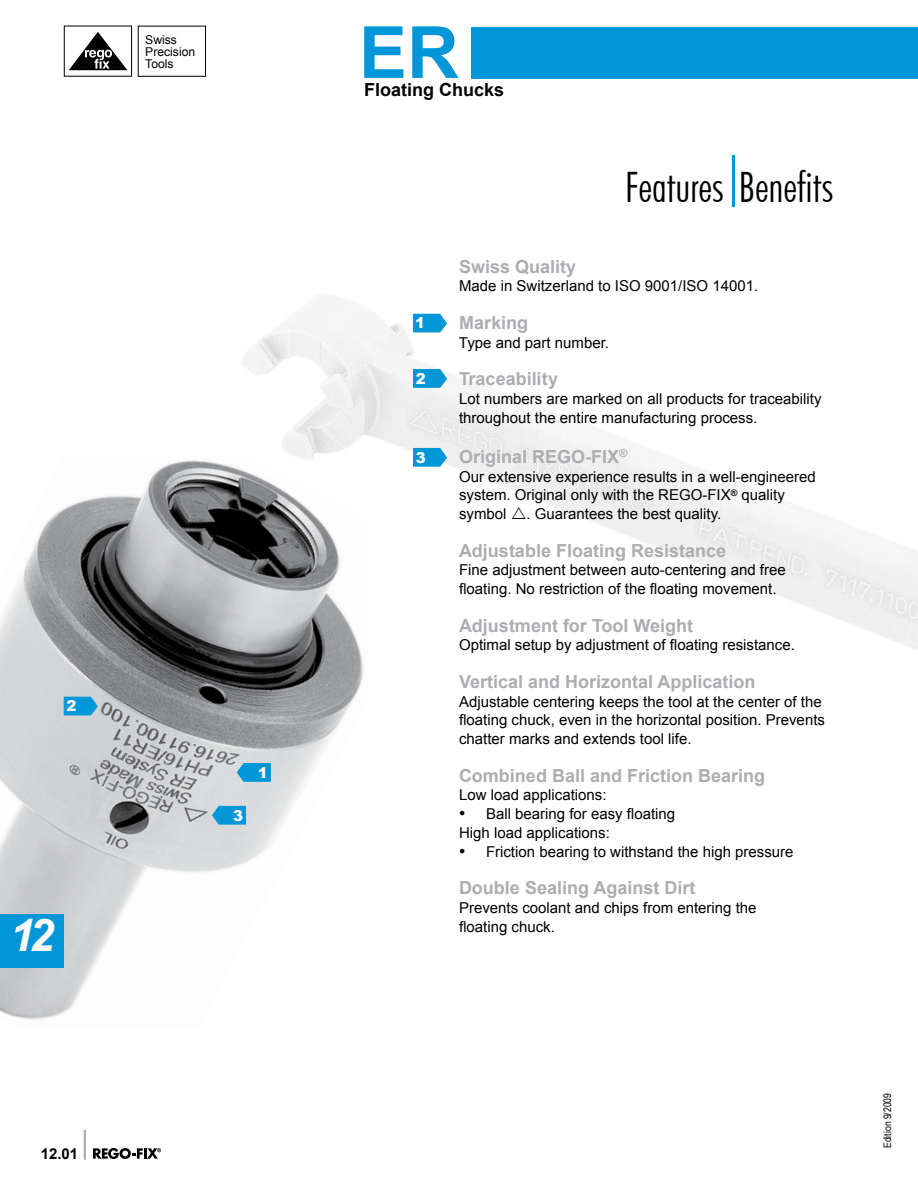
<style>
.page{position:relative;width:918px;height:1188px;background:#fff}
.page>*{position:absolute;margin:0;border:0;box-sizing:border-box;transform-origin:0 0}
.t1{font:700 72px "Arial";color:#0096d7}
.t2{font:italic 700 45px "Arial";color:#fcfcfc}
.t3{font:300 condensed 42px "Futura BT";color:#000}
.t4{font:700 18px "Arial";color:#abadb0}
.t5{font:700 18px "Arial";color:#000}
.t6{font:15px/18.8px "Arial";color:#000}
.t7{font:900 15px "Arial";color:#fff}
.t8{font:700 15px "Arial";color:#000}
.t9{font:12.15px/12.1px "Arial";color:#000}
.t10{font:10.5px "Arial Narrow";color:#000}
.s1{font-family:"Times New Roman";font-size:18px}
</style>
<div class="page">
<img style="left:0;top:460px;width:363px;height:560px">
<div style="left:138px;top:26px;width:68px;height:51px;border:1px solid #000"></div>
<div style="left:64px;top:26px;width:68px;height:51px;border:1px solid #000"></div>
<svg style="left:69px;top:32px;width:58px;height:38px"></svg>
<hr style="left:84px;top:1130px;width:2px;height:30px;background:#abadb0">
<svg style="left:93px;top:1148px;width:68px;height:11px"></svg>
<div style="left:472px;top:27px;width:446px;height:52px;background:#0096d7"></div>
<svg style="left:237px;top:763px;width:34px;height:19px"></svg>
<svg style="left:64px;top:697px;width:34px;height:18px"></svg>
<img style="left:226px;top:296px;width:692px;height:371px">
<svg style="left:413px;top:314px;width:34px;height:19px"></svg>
<svg style="left:413px;top:369px;width:34px;height:19px"></svg>
<svg style="left:413px;top:448px;width:34px;height:19px"></svg>
<svg style="left:212px;top:806px;width:34px;height:19px"></svg>
<div style="left:0;top:914px;width:64px;height:53px;background:#0096d7"></div>
<hr style="left:732px;top:155px;width:3px;height:52px;background:#0096d7">
<svg style="left:512px;top:507px;width:14px;height:12px"></svg>
<p class="t9" style="left:145px;top:34px;width:52px">Swiss<br>Precision<br>Tools</p>
<p class="t7" style="left:67px;top:695px;width:12px">2</p>
<h2 class="t2" style="left:10px;top:906px;width:45px">12</h2>
<p class="t8" style="left:41px;top:1144px;width:39px">12.01</p>
<p class="t7" style="left:233px;top:804px;width:12px">3</p>
<p class="t7" style="left:258px;top:761px;width:12px">1</p>
<h1 class="t1" style="left:359px;top:5px;width:102px">ER</h1>
<p class="t5" style="left:364px;top:78px;width:142px">Floating Chucks</p>
<h3 class="t3" style="left:625px;top:161px;width:209px">Features Benefits</h3>
<p class="t7" style="left:415px;top:312px;width:12px">1</p>
<p class="t7" style="left:416px;top:368px;width:12px">2</p>
<p class="t7" style="left:416px;top:446px;width:12px">3</p>
<p class="t4" style="left:459px;top:255px;width:119px">Swiss Quality</p>
<p class="t6" style="left:459px;top:277px;width:301px">Made in Switzerland to ISO 9001/ISO 14001.</p>
<p class="t4" style="left:459px;top:311px;width:71px">Marking</p>
<p class="t6" style="left:459px;top:333px;width:152px">Type and part number.</p>
<p class="t4" style="left:459px;top:367px;width:101px">Traceability</p>
<p class="t6" style="left:459px;top:389px;width:364px">Lot numbers are marked on all products for traceability throughout the entire manufacturing process.</p>
<p class="t4" style="left:459px;top:445px;width:170px">Original REGO-FIX<sup>®</sup></p>
<p class="t6" style="left:459px;top:467px;width:358px">Our extensive experience results in a well-engineered system. Original only with the REGO-FIX<sup>®</sup> quality symbol</p>
<p class="t6" style="left:527px;top:505px;width:196px">. Guarantees the best quality.</p>
<p class="t4" style="left:459px;top:538px;width:269px">Adjustable Floating Resistance</p>
<p class="t6" style="left:459px;top:561px;width:328px">Fine adjustment between auto-centering and free floating. No restriction of the floating movement.</p>
<p class="t4" style="left:459px;top:613px;width:236px">Adjustment for Tool Weight</p>
<p class="t6" style="left:459px;top:636px;width:337px">Optimal setup by adjustment of floating resistance.</p>
<p class="t4" style="left:459px;top:670px;width:298px">Vertical and Horizontal Application</p>
<p class="t6" style="left:459px;top:692px;width:368px">Adjustable centering keeps the tool at the center of the floating chuck, even in the horizontal position. Prevents chatter marks and extends tool life.</p>
<p class="t4" style="left:459px;top:763px;width:308px">Combined Ball and Friction Bearing</p>
<p class="t6" style="left:459px;top:786px;width:149px">Low load applications:</p>
<p class="t6" style="left:459px;top:805px;width:218px"><span class="s1">•</span> Ball bearing for easy floating<br>High load applications:</p>
<p class="t6" style="left:459px;top:842px;width:336px"><span class="s1">•</span> Friction bearing to withstand the high pressure</p>
<p class="t4" style="left:459px;top:876px;width:238px">Double Sealing Against Dirt</p>
<p class="t6" style="left:459px;top:898px;width:299px">Prevents coolant and chips from entering the floating chuck.</p>
<p class="t10" style="left:880px;top:1148px;width:57px;rotate:-90deg">Edition 9/2009</p>
</div>
